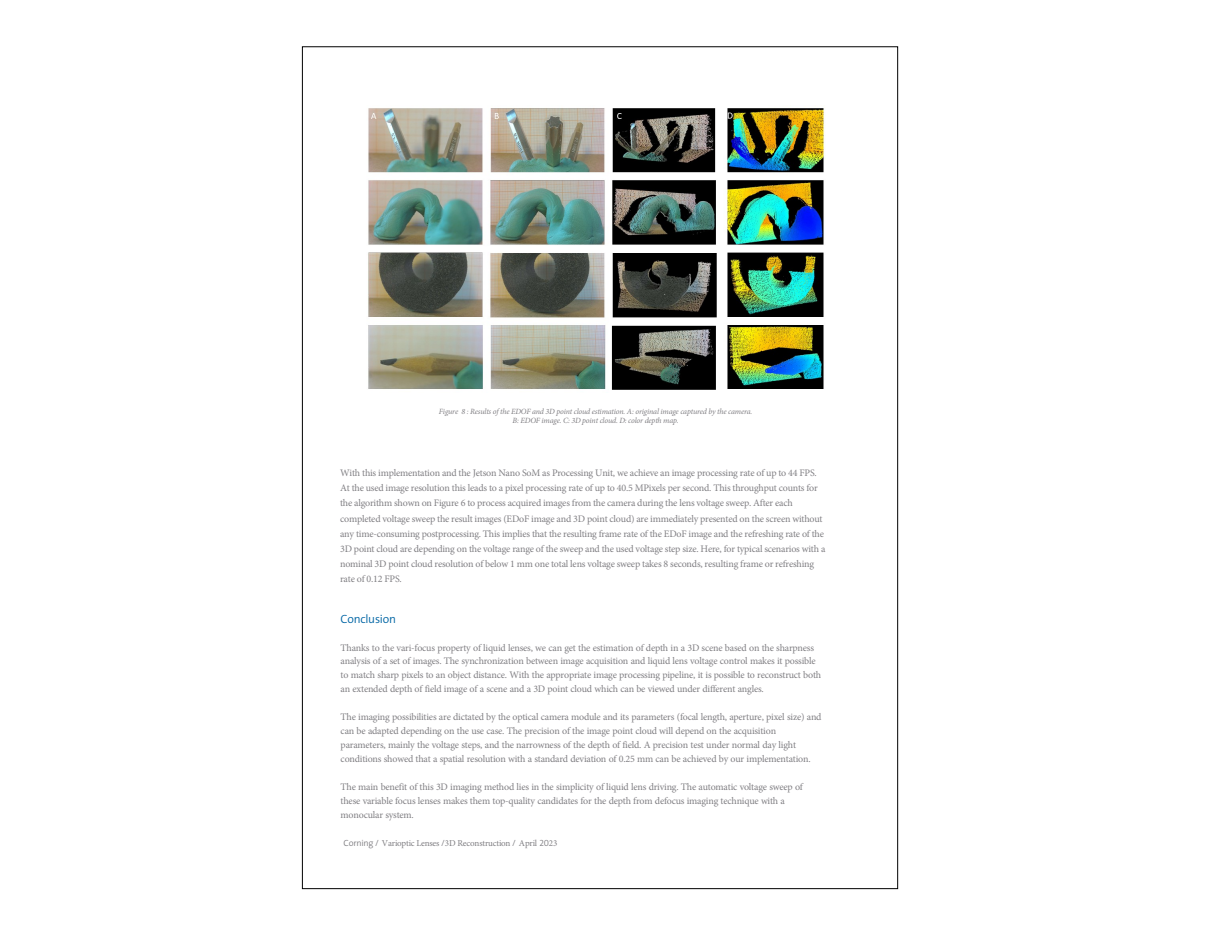
<style>
.page{position:relative;width:1224px;height:936px;background:#fff}
.page>*{position:absolute;margin:0;border:0;box-sizing:border-box;transform-origin:0 0}
.t1{font:300 12px "The Sans";letter-spacing:-.02em;color:#0065a4}
.t2{font:10px/14px "Minion Pro";letter-spacing:-.02em;color:#807f83}
.t3{font:9px "Minion Pro";letter-spacing:-.02em;color:#807f83}
.t4{font:italic 8px/9.5px "Minion Pro";letter-spacing:-.02em;color:#807f83;text-align:center}
.s1{font-family:"The Sans";font-weight:300}
.s2{font-family:"The Sans Semi Light Caps"}
</style>
<div class="page">
<img style="left:368px;top:108px;width:457px;height:282px">
<p class="t4" style="left:439px;top:406px;width:315px">Figure 8 : Results of the EDOF and 3D point cloud estimation. A: original image captured by the camera.<br>B: EDOF image. C: 3D point cloud. D: color depth map.</p>
<p class="t2" style="left:340px;top:465px;width:487px;line-height:15.2px">With this implementation and the Jetson Nano SoM as Processing Unit, we achieve an image processing rate of up to 44 FPS.<br>At the used image resolution this leads to a pixel processing rate of up to 40.5 MPixels per second. This throughput counts for the algorithm shown on Figure 6 to process acquired images from the camera during the lens voltage sweep. After each completed voltage sweep the result images (EDoF image and 3D point cloud) are immediately presented on the screen without any time-consuming postprocessing. This implies that the resulting frame rate of the EDoF image and the refreshing rate of the 3D point cloud are depending on the voltage range of the sweep and the used voltage step size. Here, for typical scenarios with a nominal 3D point cloud resolution of below 1 mm one total lens voltage sweep takes 8 seconds, resulting frame or refreshing rate of 0.12 FPS.</p>
<p class="t1" style="left:341px;top:611px;width:57px">Conclusion</p>
<p class="t2" style="left:341px;top:640px;width:482px">Thanks to the vari-focus property of liquid lenses, we can get the estimation of depth in a 3D scene based on the sharpness analysis of a set of images. The synchronization between image acquisition and liquid lens voltage control makes it possible to match sharp pixels to an object distance. With the appropriate image processing pipeline, it is possible to reconstruct both an extended depth of field image of a scene and a 3D point cloud which can be viewed under different angles.</p>
<p class="t2" style="left:341px;top:710px;width:482px">The imaging possibilities are dictated by the optical camera module and its parameters (focal length, aperture, pixel size) and can be adapted depending on the use case. The precision of the image point cloud will depend on the acquisition parameters, mainly the voltage steps, and the narrowness of the depth of field. A precision test under normal day light conditions showed that a spatial resolution with a standard deviation of 0.25 mm can be achieved by our implementation.</p>
<p class="t2" style="left:341px;top:780px;width:464px">The main benefit of this 3D imaging method lies in the simplicity of liquid lens driving. The automatic voltage sweep of these variable focus lenses makes them top-quality candidates for the depth from defocus imaging technique with a monocular system.</p>
<p class="t3" style="left:344px;top:837px;width:215px"><span class="s1">Corning /</span> Varioptic Lenses <span class="s1">/</span>3D Reconstruction <span class="s1">/</span> April <span class="s2">20</span>23</p>
</div>
